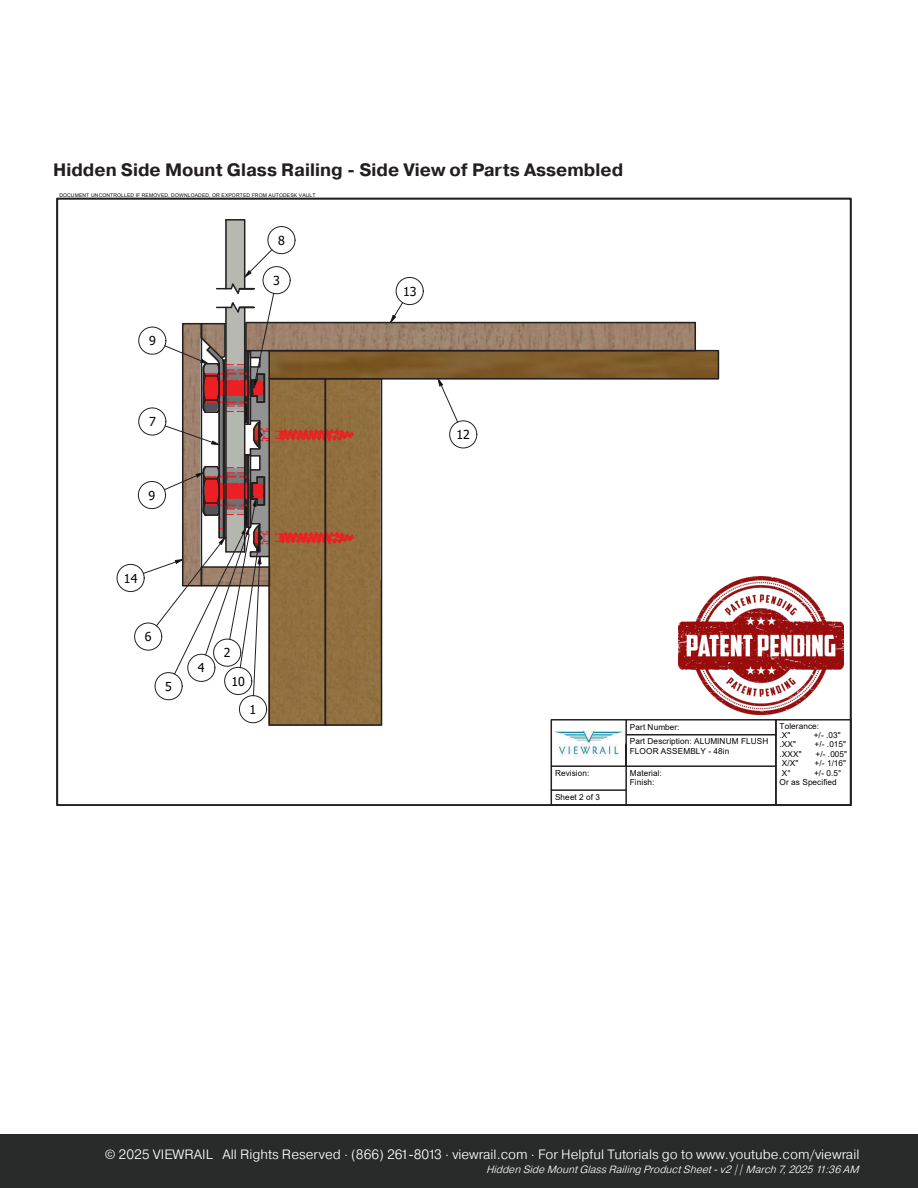
<style>
.page{position:relative;width:918px;height:1188px;background:#fff}
.page>*{position:absolute;margin:0;border:0;box-sizing:border-box;transform-origin:0 0}
.t1{font:700 18px "Pragmatica";color:#231f20}
.t2{font:300 13.5px "Pragmatica";color:#fff}
.t3{font:12.3px "Tahoma";color:#040503}
.t4{font:italic 300 10.5px "Pragmatica";color:#fff}
.t5{font:8.25px/9.3px "Arial";letter-spacing:.01em;color:#040503}
.t6{font:5.1px "Arial";letter-spacing:.02em;color:#040503}
</style>
<div class="page">
<div style="left:0;top:1135px;width:918px;height:53px;background:#292a2a"></div>
<div style="left:775px;top:719px;width:77px;height:87px;border:1px solid #231f20"></div>
<div style="left:117px;top:564px;width:28px;height:28px;border:1px solid #231f20;border-radius:50%"></div>
<div style="left:138px;top:327px;width:28px;height:28px;border:1px solid #231f20;border-radius:50%"></div>
<div style="left:138px;top:408px;width:28px;height:27px;border:1px solid #231f20;border-radius:50%"></div>
<div style="left:138px;top:481px;width:28px;height:28px;border:1px solid #231f20;border-radius:50%"></div>
<div style="left:134px;top:623px;width:28px;height:28px;border:1px solid #231f20;border-radius:50%"></div>
<svg style="left:142px;top:219px;width:635px;height:587px"></svg>
<div style="left:263px;top:266px;width:28px;height:28px;border:1px solid #231f20;border-radius:50%"></div>
<img style="left:678px;top:576px;width:165px;height:138px">
<p class="t1" style="left:53px;top:158px;width:572px">Hidden Side Mount Glass Railing - Side View of Parts Assembled</p>
<p class="t6" style="left:59px;top:191px;width:258px">DOCUMENT UNCONTROLLED IF REMOVED, DOWNLOADED, OR EXPORTED FROM AUTODESK VAULT</p>
<p class="t3" style="left:149px;top:333px;width:8px">9</p>
<p class="t3" style="left:149px;top:413px;width:8px">7</p>
<p class="t3" style="left:149px;top:487px;width:8px">9</p>
<p class="t3" style="left:278px;top:232px;width:8px">8</p>
<p class="t3" style="left:273px;top:272px;width:8px">3</p>
<p class="t3" style="left:124px;top:570px;width:15px">14</p>
<p class="t3" style="left:145px;top:628px;width:8px">6</p>
<p class="t3" style="left:165px;top:678px;width:8px">5</p>
<p class="t3" style="left:198px;top:660px;width:8px">4</p>
<p class="t3" style="left:224px;top:645px;width:8px">2</p>
<p class="t3" style="left:231px;top:673px;width:15px">10</p>
<p class="t3" style="left:250px;top:701px;width:8px">1</p>
<p class="t3" style="left:403px;top:283px;width:15px">13</p>
<p class="t3" style="left:457px;top:426px;width:15px">12</p>
<p class="t5" style="left:555px;top:768px;width:36px">Revision:</p>
<p class="t5" style="left:555px;top:792px;width:47px">Sheet 2 of 3</p>
<p class="t5" style="left:630px;top:719px;width:140px;line-height:15px">Part Number:<br>Part Description: ALUMINUM FLUSH</p>
<p class="t5" style="left:630px;top:746px;width:101px">FLOOR ASSEMBLY - 48in</p>
<p class="t5" style="left:630px;top:768px;width:34px">Material:<br>Finish:</p>
<p class="t5" style="left:780px;top:721px;width:41px">Tolerance: .X"</p>
<p class="t5" style="left:814px;top:731px;width:28px">+/- .03"</p>
<p class="t5" style="left:780px;top:740px;width:18px">.XX"</p>
<p class="t5" style="left:815px;top:740px;width:33px">+/- .015"</p>
<p class="t5" style="left:780px;top:749px;width:23px">.XXX"</p>
<p class="t5" style="left:816px;top:749px;width:33px">+/- .005"</p>
<p class="t5" style="left:782px;top:759px;width:18px">X/X"</p>
<p class="t5" style="left:815px;top:759px;width:33px">+/- 1/16"</p>
<p class="t5" style="left:782px;top:768px;width:10px">X°</p>
<p class="t5" style="left:780px;top:768px;width:63px;text-indent:34px">+/- 0.5°<br>Or as Specified</p>
<p class="t2" style="left:105px;top:1146px;width:756px">© 2025 VIEWRAIL All Rights Reserved ∙ (866) 261-8013 ∙ viewrail.com ∙ For Helpful Tutorials go to www.youtube.com/viewrail</p>
<p class="t4" style="left:486px;top:1163px;width:378px">HiddenSideMountGlassRailingProductSheet-v2||March7,202511:36AM</p>
</div>
